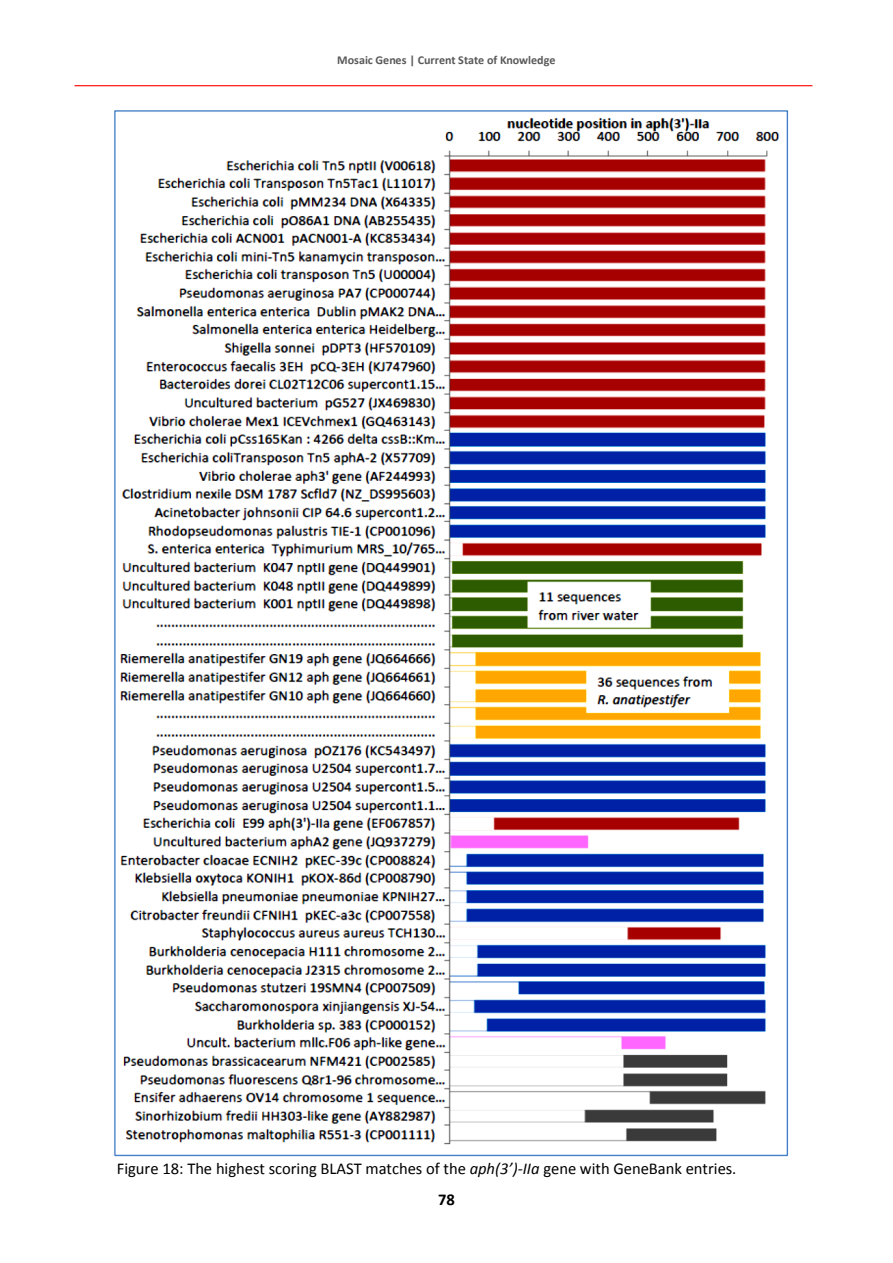
<style>
.page{position:relative;width:893px;height:1263px;background:#fff}
.page>*{position:absolute;margin:0;border:0;box-sizing:border-box;transform-origin:0 0}
.t1{font:16.5px "Calibri";color:#000}
.t2{font:700 16.5px "Calibri";color:#000}
.t3{font:700 12px "Calibri";color:#595959}
.s1{font-style:italic}
</style>
<div class="page">
<hr style="left:74px;top:85px;width:738px;height:1px;background:#f00">
<img style="left:114px;top:110px;width:675px;height:1047px">
<p class="t3" style="left:337px;top:55px;width:220px">Mosaic Genes | Current State of Knowledge</p>
<p class="t1" style="left:117px;top:1162px;width:621px">Figure 18: The highest scoring BLAST matches of the <span class="s1">aph(3’)-IIa</span> gene with GeneBank entries.</p>
<p class="t2" style="left:438px;top:1193px;width:18px">78</p>
</div>
